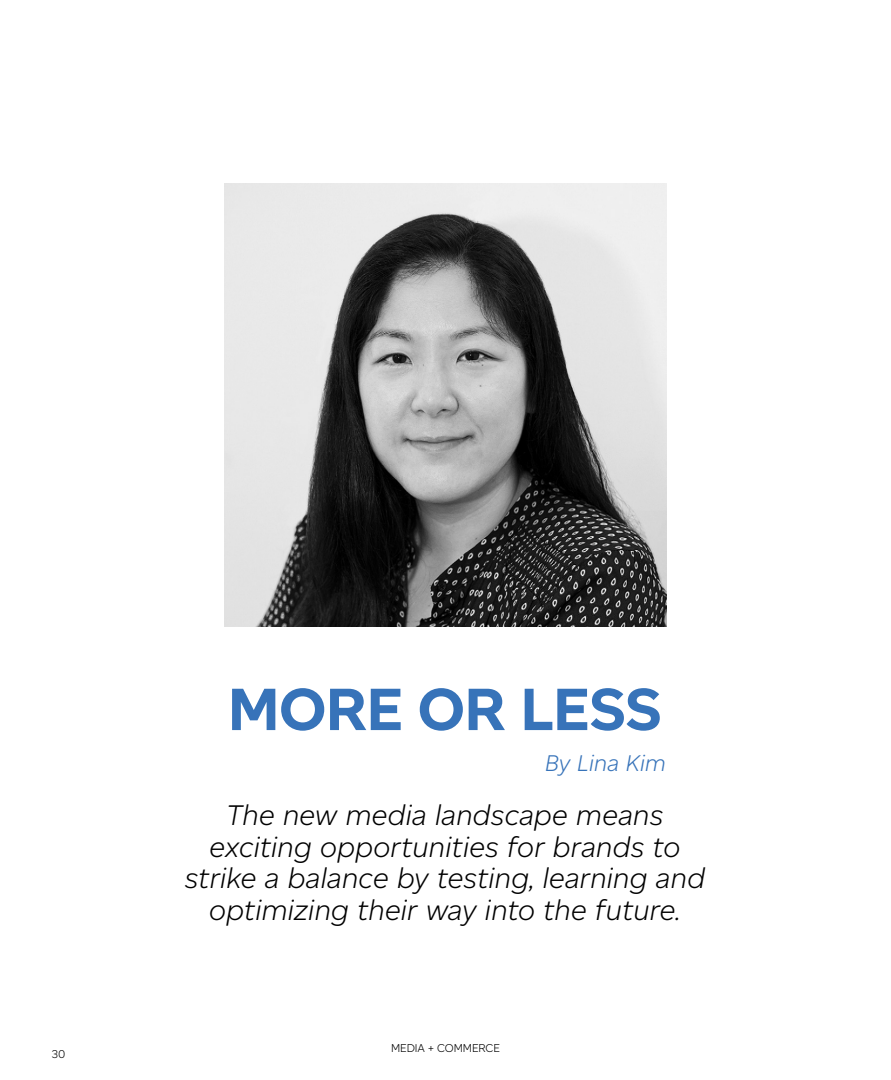
<style>
.page{position:relative;width:891px;height:1080px;background:#fff}
.page>*{position:absolute;margin:0;border:0;box-sizing:border-box;transform-origin:0 0}
.t1{font:700 63px "Canadiana Text";letter-spacing:-.01em;color:#3773b9}
.t2{font:italic 300 30px/31.5px "Canadiana Text";letter-spacing:.01em;color:#000;text-align:center}
.t3{font:italic 300 24px "Canadiana Text";letter-spacing:.01em;color:#3773b9}
.t4{font:300 12px "Canadiana Text";color:#000}
</style>
<div class="page">
<img style="left:224px;top:184px;width:443px;height:443px">
<p class="t4" style="left:52px;top:1047px;width:15px">30</p>
<p class="t1" style="left:228px;top:672px;width:436px">MORE OR LESS</p>
<p class="t3" style="left:545px;top:750px;width:122px">By Lina Kim</p>
<p class="t2" style="left:185px;top:799px;width:522px">The new media landscape means exciting opportunities for brands to strike a balance by testing, learning and optimizing their way into the future.</p>
<p class="t4" style="left:391px;top:1041px;width:110px">MEDIA + COMMERCE</p>
</div>
